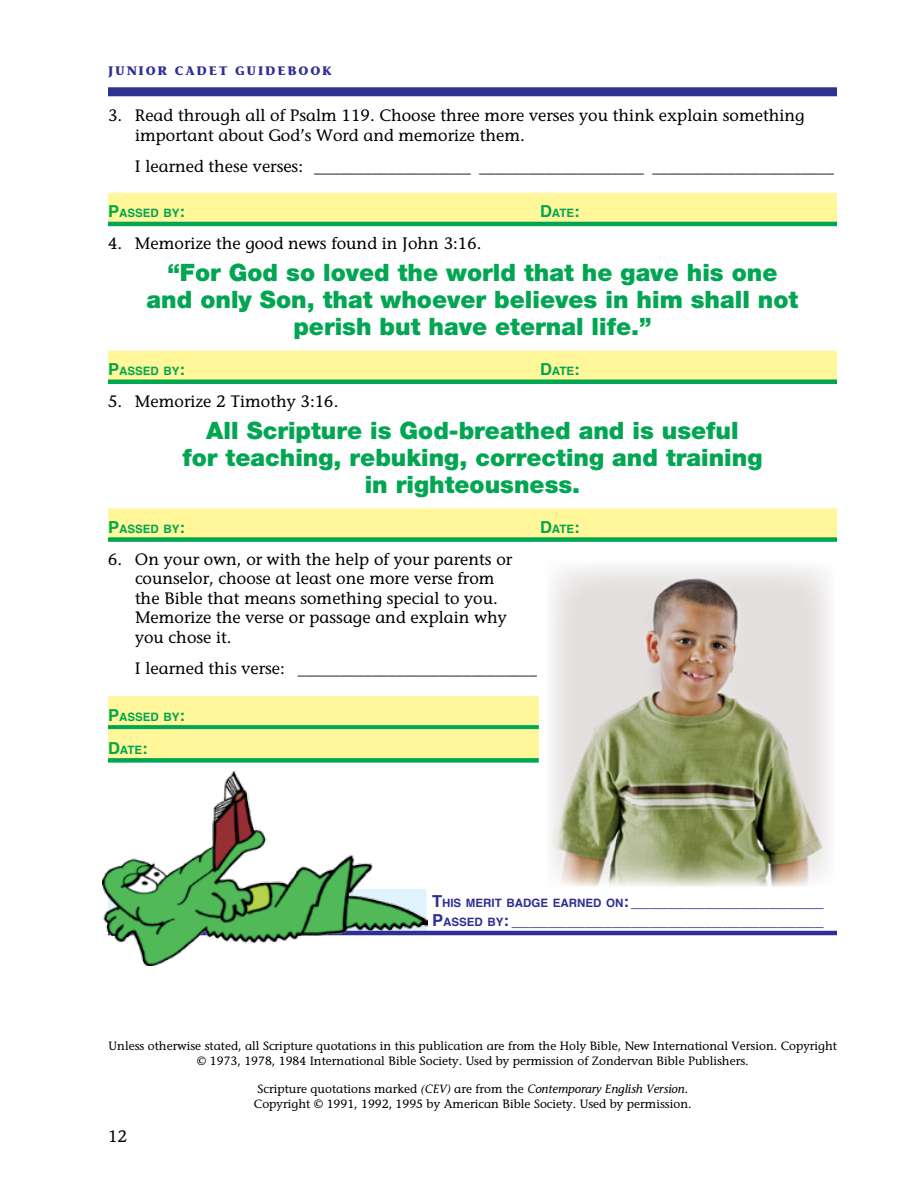
<style>
.page{position:relative;width:918px;height:1188px;background:#fff}
.page>*{position:absolute;margin:0;border:0;box-sizing:border-box;transform-origin:0 0}
.Subhead_2{font:900 24px/27px "Helvetica Neue";color:#00a651;text-align:center}
.badge_1st_indent{font:16.5px/19.5px "Stone Informal";color:#000}
.Passed_by{font:700 16.5px/19.5px "Helvetica";color:#2e3092}
.Stone_Bod_1{font:16.5px "Stone Informal";color:#000}
.t1{font:700 12.3px "Stone Informal";letter-spacing:.15em;color:#2e3092}
.t2{font:12px/14.4px "Stone Informal";color:#000;text-align:center}
.Passed_by-2{font:700 11.55px "Helvetica";color:#00a651}
.s1{font-size:16.5px}
.s2{font-size:11.55px}
.s3{font-style:italic}
</style>
<div class="page">
<div style="left:108px;top:87px;width:729px;height:9px;background:#2e3092"></div>
<div style="left:108px;top:193px;width:729px;height:30px;background:#fff799"></div>
<hr style="left:108px;top:222px;width:729px;height:4px;background:#00a651">
<div style="left:108px;top:351px;width:729px;height:30px;background:#fff799"></div>
<hr style="left:108px;top:380px;width:729px;height:4px;background:#00a651">
<div style="left:108px;top:508px;width:729px;height:30px;background:#fff799"></div>
<div style="left:108px;top:537px;width:729px;height:5px;background:#00a651"></div>
<div style="left:108px;top:696px;width:431px;height:30px;background:#fff799"></div>
<div style="left:108px;top:725px;width:431px;height:5px;background:#00a651"></div>
<div style="left:108px;top:729px;width:431px;height:30px;background:#fff799"></div>
<div style="left:108px;top:758px;width:431px;height:5px;background:#00a651"></div>
<hr style="left:108px;top:931px;width:729px;height:4px;background:#2e3092">
<img style="left:550px;top:566px;width:280px;height:320px">
<img style="left:102px;top:771px;width:325px;height:194px">
<p class="t1" style="left:108px;top:62px;width:225px">JUNIOR CADET GUIDEBOOK</p>
<p class="badge_1st_indent" style="left:135px;top:105px;width:671px;text-indent:-27px">3. Read through all of Psalm 119. Choose three more verses you think explain something important about God’s Word and memorize them.</p>
<p class="badge_1st_indent" style="left:135px;top:157px;width:701px">I learned these verses: ___________________ ____________________ ______________________</p>
<p class="Passed_by-2" style="left:108px;top:204px;width:78px"><span class="s1">P</span>ASSED BY<span class="s1">:</span></p>
<p class="Passed_by-2" style="left:540px;top:204px;width:41px"><span class="s1">D</span>ATE<span class="s1">:</span></p>
<p class="badge_1st_indent" style="left:108px;top:233px;width:375px">4. Memorize the good news found in John 3:16.</p>
<p class="Subhead_2" style="left:147px;top:259px;width:653px">“For God so loved the world that he gave his one and only Son, that whoever believes in him shall not perish but have eternal life.”</p>
<p class="Passed_by-2" style="left:108px;top:362px;width:78px"><span class="s1">P</span>ASSED BY<span class="s1">:</span></p>
<p class="Passed_by-2" style="left:540px;top:362px;width:41px"><span class="s1">D</span>ATE<span class="s1">:</span></p>
<p class="badge_1st_indent" style="left:108px;top:391px;width:232px">5. Memorize 2 Timothy 3:16.</p>
<p class="Subhead_2" style="left:182px;top:417px;width:582px">All Scripture is God-breathed and is useful<br>for teaching, rebuking, correcting and training in righteousness.</p>
<p class="Passed_by-2" style="left:108px;top:520px;width:78px"><span class="s1">P</span>ASSED BY<span class="s1">:</span></p>
<p class="Passed_by-2" style="left:540px;top:520px;width:41px"><span class="s1">D</span>ATE<span class="s1">:</span></p>
<p class="badge_1st_indent" style="left:135px;top:549px;width:379px;text-indent:-27px">6. On your own, or with the help of your parents or counselor, choose at least one more verse from the Bible that means something special to you.<br>Memorize the verse or passage and explain why you chose it.</p>
<p class="badge_1st_indent" style="left:135px;top:659px;width:404px">I learned this verse: _____________________________</p>
<p class="Passed_by-2" style="left:108px;top:707px;width:78px"><span class="s1">P</span>ASSED BY<span class="s1">:</span></p>
<p class="Passed_by-2" style="left:108px;top:740px;width:41px"><span class="s1">D</span>ATE<span class="s1">:</span></p>
<p class="Passed_by" style="left:432px;top:892px;width:393px">T<span class="s2">HIS MERIT BADGE EARNED ON</span>:_____________________<br>P<span class="s2">ASSED BY</span>: __________________________________</p>
<p class="t2" style="left:109px;top:1039px;width:730px">Unless otherwise stated, all Scripture quotations in this publication are from the Holy Bible, New International Version. Copyright © 1973, 1978, 1984 International Bible Society. Used by permission of Zondervan Bible Publishers.</p>
<p class="t2" style="left:254px;top:1082px;width:439px;text-align:left">Scripture quotations marked <span class="s3">(CEV)</span> are from the <span class="s3">Contemporary English Version.<br></span>Copyright © 1991, 1992, 1995 by American Bible Society. Used by permission.</p>
<p class="Stone_Bod_1" style="left:108px;top:1127px;width:20px">12</p>
</div>
